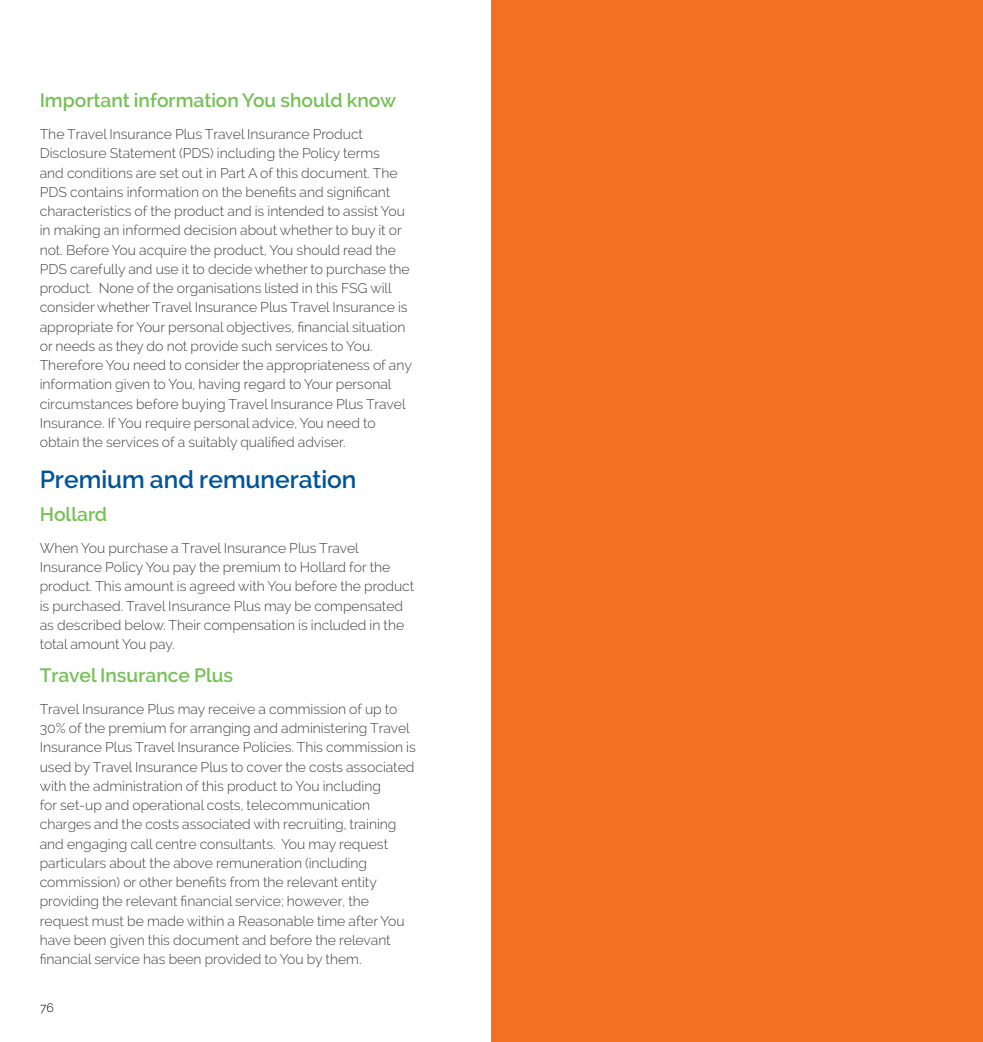
<style>
.page{position:relative;width:983px;height:1042px;background:#fff}
.page>*{position:absolute;margin:0;border:0;box-sizing:border-box;transform-origin:0 0}
.t1{font:600 24.5px "Raleway";color:#00549a}
.t2{font:600 19.25px "Raleway";color:#74c054}
.t3{font:300 14px/19.2px "Raleway";color:#414042}
.t4{font:300 12.25px "Raleway";color:#000}
</style>
<div class="page">
<div style="left:491px;top:0;width:491px;height:1042px;background:#f36f21"></div>
<h2 class="t2" style="left:40px;top:90px;width:358px">Important information You should know</h2>
<p class="t3" style="left:40px;top:124px;width:373px">The Travel Insurance Plus Travel Insurance Product Disclosure Statement (PDS) including the Policy terms<br>and conditions are set out in Part A of this document. The PDS contains information on the benefits and significant characteristics of the product and is intended to assist You in making an informed decision about whether to buy it or not. Before You acquire the product, You should read the PDS carefully and use it to decide whether to purchase the product. None of the organisations listed in this FSG will consider whether Travel Insurance Plus Travel Insurance is appropriate for Your personal objectives, financial situation or needs as they do not provide such services to You.<br>Therefore You need to consider the appropriateness of any information given to You, having regard to Your personal circumstances before buying Travel Insurance Plus Travel Insurance. If You require personal advice, You need to obtain the services of a suitably qualified adviser.</p>
<h1 class="t1" style="left:40px;top:465px;width:318px">Premium and remuneration</h1>
<h2 class="t2" style="left:40px;top:503px;width:69px">Hollard</h2>
<p class="t3" style="left:40px;top:538px;width:376px">When You purchase a Travel Insurance Plus Travel Insurance Policy You pay the premium to Hollard for the product. This amount is agreed with You before the product is purchased. Travel Insurance Plus may be compensated as described below. Their compensation is included in the total amount You pay.</p>
<h2 class="t2" style="left:40px;top:664px;width:195px">Travel Insurance Plus</h2>
<p class="t3" style="left:40px;top:699px;width:377px">Travel Insurance Plus may receive a commission of up to 30% of the premium for arranging and administering Travel Insurance Plus Travel Insurance Policies. This commission is used by Travel Insurance Plus to cover the costs associated with the administration of this product to You including<br>for set-up and operational costs, telecommunication charges and the costs associated with recruiting, training and engaging call centre consultants. You may request particulars about the above remuneration (including commission) or other benefits from the relevant entity providing the relevant financial service; however, the request must be made within a Reasonable time after You have been given this document and before the relevant financial service has been provided to You by them.</p>
<p class="t4" style="left:40px;top:1001px;width:16px">76</p>
</div>
